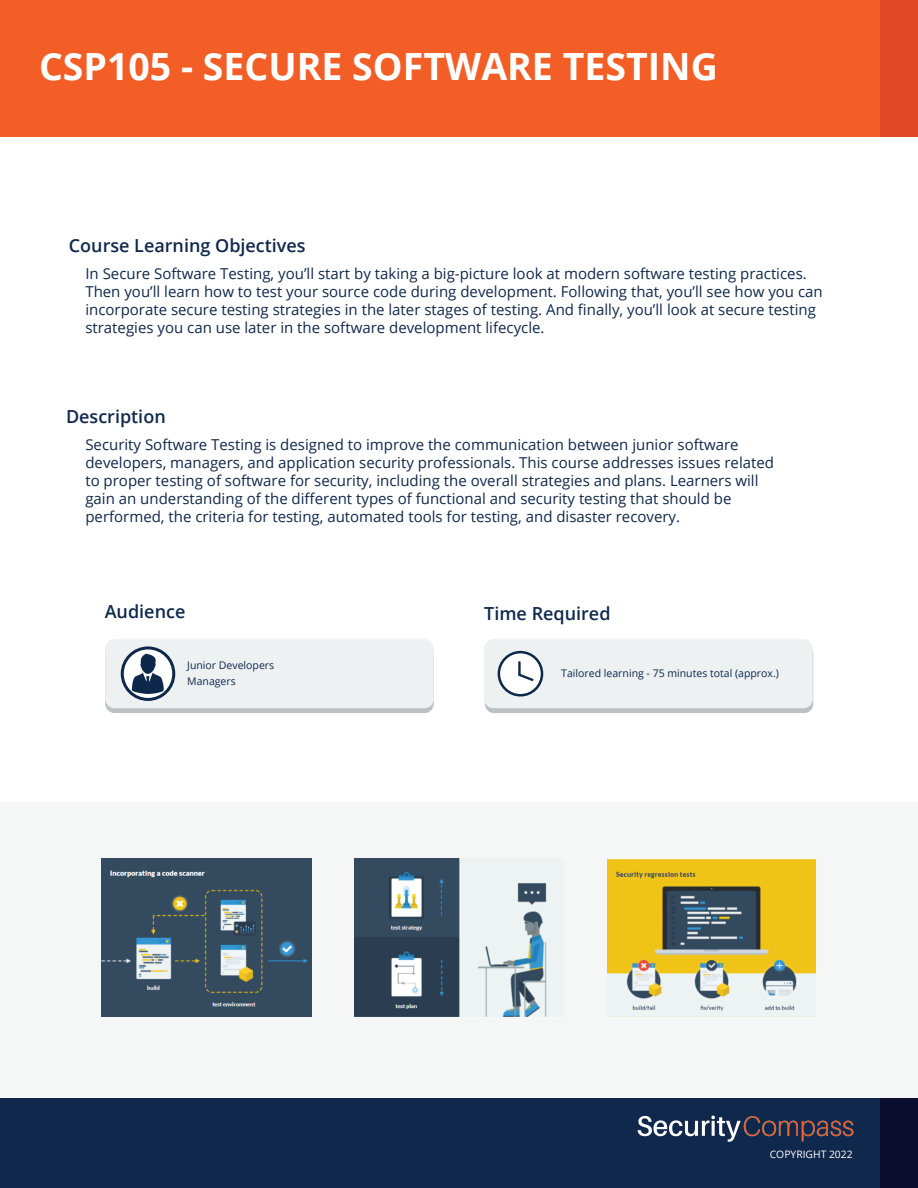
<style>
.page{position:relative;width:918px;height:1188px;background:#fff}
.page>*{position:absolute;margin:0;border:0;box-sizing:border-box;transform-origin:0 0}
.t1{font:700 37.5px "Open Sans";color:#fff}
.t2{font:600 18px "Open Sans";color:#10284b}
.t3{font:600 18px "Open Sans";color:#0e284b}
.t4{font:15px/18px "Open Sans";color:#10284b}
.t5{font:10.5px "Open Sans";color:#0e284b}
.t6{font:10.5px/16.5px "Open Sans";color:#10284b}
.t7{font:10.35px "Open Sans";color:#fff}
</style>
<div class="page">
<div style="left:0;top:802px;width:918px;height:299px;background:#f5f7f7"></div>
<div style="left:0;top:1099px;width:918px;height:89px;background:#10284b"></div>
<div style="left:881px;top:1099px;width:37px;height:89px;background:#0b0e2f"></div>
<img style="left:637px;top:1115px;width:217px;height:27px">
<div style="left:485px;top:644px;width:328px;height:69px;background:#bbc1c5;border-radius:9px"></div>
<div style="left:105px;top:644px;width:329px;height:69px;background:#bbc1c5;border-radius:9px"></div>
<div style="left:105px;top:639px;width:329px;height:69px;background:#edf1f2;border-radius:9px"></div>
<div style="left:484px;top:639px;width:329px;height:69px;background:#edf1f2;border-radius:9px"></div>
<div style="left:499px;top:652px;width:43px;height:43px;background:#fff;border-radius:50%"></div>
<div style="left:498px;top:651px;width:45px;height:46px;border:3px solid #0e284b;border-radius:50%"></div>
<svg style="left:518px;top:661px;width:16px;height:20px"></svg>
<svg style="left:122px;top:648px;width:52px;height:51px"></svg>
<div style="left:121px;top:646px;width:54px;height:55px;border:3px solid #0e284b;border-radius:50%"></div>
<svg style="left:132px;top:653px;width:32px;height:41px"></svg>
<img style="left:101px;top:859px;width:210px;height:158px">
<img style="left:608px;top:860px;width:208px;height:157px">
<img style="left:354px;top:858px;width:193px;height:159px">
<div style="left:0;top:0;width:918px;height:136px;background:#f25e25"></div>
<div style="left:880px;top:0;width:38px;height:136px;background:#df4925"></div>
<h1 class="t1" style="left:39px;top:39px;width:680px">CSP105 - SECURE SOFTWARE TESTING</h1>
<p class="t2" style="left:69px;top:233px;width:238px">Course Learning Objectives</p>
<p class="t4" style="left:85px;top:264px;width:739px">In Secure Software Testing, you’ll start by taking a big-picture look at modern software testing practices.<br>Then you’ll learn how to test your source code during development. Following that, you’ll see how you can incorporate secure testing strategies in the later stages of testing. And finally, you’ll look at secure testing strategies you can use later in the software development lifecycle.</p>
<p class="t2" style="left:66px;top:404px;width:101px">Description</p>
<p class="t4" style="left:85px;top:435px;width:690px">Security Software Testing is designed to improve the communication between junior software developers, managers, and application security professionals. This course addresses issues related to proper testing of software for security, including the overall strategies and plans. Learners will gain an understanding of the different types of functional and security testing that should be performed, the criteria for testing, automated tools for testing, and disaster recovery.</p>
<p class="t3" style="left:105px;top:600px;width:82px">Audience</p>
<p class="t3" style="left:484px;top:601px;width:128px">Time Required</p>
<p class="t6" style="left:187px;top:657px;width:89px">Junior Developers<br>Managers</p>
<p class="t5" style="left:561px;top:666px;width:219px">Tailored learning - 75 minutes total (approx.)</p>
<p class="t7" style="left:770px;top:1147px;width:84px">COPYRIGHT 2022</p>
</div>
